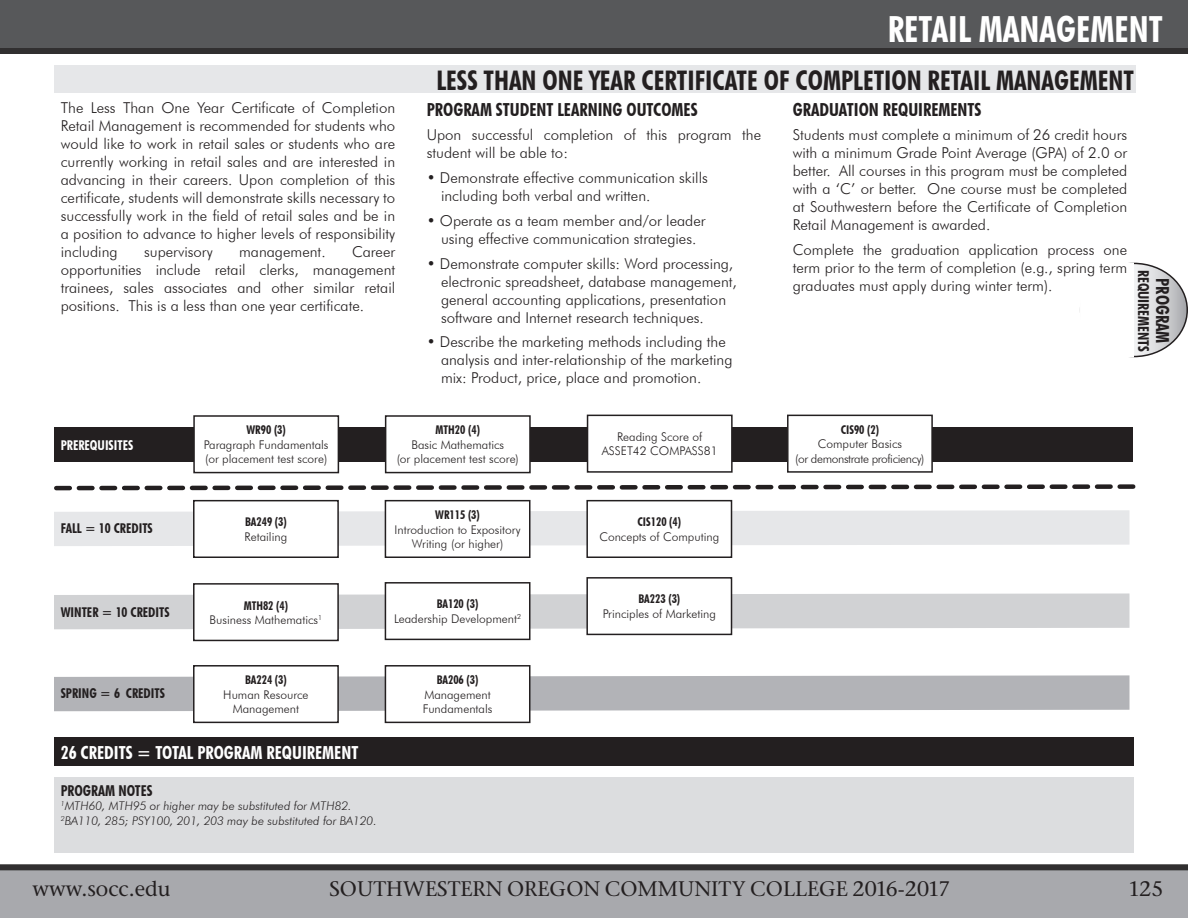
<style>
.page{position:relative;width:1188px;height:918px;background:#fff}
.page>*{position:absolute;margin:0;border:0;box-sizing:border-box;transform-origin:0 0}
.t1{font:700 condensed 36px "Futura BT";color:#fff}
.t2{font:700 condensed 27px "Futura BT";color:#231f20}
.t3{font:500 21px "Stone Serif ITC";color:#231f20}
.Sub_Headers{font:700 condensed 18px "Futura BT";color:#231f20}
.t4{font:700 condensed 18px "Futura BT";color:#fff}
.Program_Body{font:300 15px/18px "Futura BT";color:#231f20;text-align:justify}
.Program_Foot_Notes{font:700 condensed 15px "Futura BT";color:#231f20}
.t5{font:700 condensed 13.5px "Futura BT";color:#231f20}
.t6{font:700 condensed 13.5px "Futura BT";color:#fff}
.t7{font:300 12px/14.4px "Futura BT";color:#231f20;text-align:center}
.Program_Foot_Notes-2{font:italic 300 12px "Futura BT";color:#231f20}
.t8{font:700 condensed 12px "Futura BT";color:#231f20}
.t9{font:300 12px "Futura BT";letter-spacing:-.03em;color:#231f20}
</style>
<div class="page">
<div style="left:0;top:0;width:1188px;height:49px;background:#57585a"></div>
<div style="left:0;top:870px;width:1188px;height:48px;background:#a8a9ad"></div>
<svg style="left:1081px;top:263px;width:106px;height:94px;background:#d2d3d5"></svg>
<div style="left:1079px;top:263px;width:55px;height:94px;background:#fff"></div>
<div style="left:0;top:48px;width:1188px;height:6px;background:#312f30"></div>
<div style="left:0;top:864px;width:1188px;height:6px;background:#312f30"></div>
<div style="left:54px;top:65px;width:1082px;height:27px;background:#e6e7e9"></div>
<div style="left:54px;top:510px;width:1076px;height:36px;background:#e6e7e9"></div>
<div style="left:587px;top:501px;width:145px;height:56px;background:#fff"></div>
<div style="left:586px;top:500px;width:146px;height:58px;border:2px solid #231f20"></div>
<svg style="left:54px;top:484px;width:1082px;height:7px"></svg>
<div style="left:54px;top:593px;width:1076px;height:36px;background:#d1d2d4"></div>
<div style="left:194px;top:584px;width:144px;height:56px;background:#fff"></div>
<div style="left:193px;top:583px;width:146px;height:58px;border:2px solid #231f20"></div>
<div style="left:385px;top:501px;width:145px;height:56px;background:#fff"></div>
<div style="left:385px;top:500px;width:146px;height:58px;border:2px solid #231f20"></div>
<div style="left:54px;top:675px;width:1076px;height:36px;background:#b2b3b7"></div>
<div style="left:194px;top:501px;width:144px;height:56px;background:#fff"></div>
<div style="left:193px;top:500px;width:146px;height:58px;border:2px solid #231f20"></div>
<div style="left:194px;top:666px;width:144px;height:56px;background:#fff"></div>
<div style="left:193px;top:665px;width:146px;height:58px;border:2px solid #231f20"></div>
<div style="left:385px;top:666px;width:145px;height:56px;background:#fff"></div>
<div style="left:385px;top:665px;width:145px;height:58px;border:2px solid #231f20"></div>
<div style="left:587px;top:578px;width:145px;height:56px;background:#fff"></div>
<div style="left:586px;top:577px;width:146px;height:58px;border:2px solid #231f20"></div>
<div style="left:385px;top:583px;width:145px;height:56px;background:#fff"></div>
<div style="left:385px;top:582px;width:145px;height:58px;border:2px solid #231f20"></div>
<div style="left:54px;top:737px;width:1080px;height:29px;background:#231f20"></div>
<div style="left:54px;top:428px;width:1078px;height:34px;background:#231f20"></div>
<div style="left:386px;top:416px;width:144px;height:57px;background:#fff"></div>
<div style="left:385px;top:415px;width:146px;height:58px;border:2px solid #231f20"></div>
<div style="left:194px;top:416px;width:144px;height:57px;background:#fff"></div>
<div style="left:193px;top:415px;width:146px;height:58px;border:2px solid #231f20"></div>
<div style="left:588px;top:415px;width:144px;height:57px;background:#fff"></div>
<div style="left:587px;top:415px;width:146px;height:58px;border:2px solid #231f20"></div>
<div style="left:788px;top:415px;width:144px;height:57px;background:#fff"></div>
<div style="left:787px;top:415px;width:146px;height:58px;border:2px solid #231f20"></div>
<div style="left:54px;top:778px;width:1080px;height:75px;background:#dcdddf"></div>
<p class="t1" style="left:888px;top:8px;width:277px">RETAIL MANAGEMENT</p>
<p class="Program_Body" style="left:61px;top:99px;width:336px">The Less Than One Year Certificate of Completion Retail Management is recommended for students who would like to work in retail sales or students who are currently working in retail sales and are interested in advancing in their careers. Upon completion of this certificate, students will demonstrate skills necessary to successfully work in the field of retail sales and be in a position to advance to higher levels of responsibility including</p>
<p class="Program_Body" style="left:61px;top:243px;width:336px;text-indent:291px">Career opportunities include retail clerks, management trainees, sales associates and other similar retail positions. This is a less than one year certificate.</p>
<p class="Program_Body" style="left:144px;top:243px;width:70px">supervisory</p>
<p class="Program_Body" style="left:239px;top:243px;width:88px">management.</p>
<p class="t2" style="left:437px;top:64px;width:699px">LESS THAN ONE YEAR CERTIFICATE OF COMPLETION RETAIL MANAGEMENT</p>
<p class="Sub_Headers" style="left:427px;top:98px;width:272px">PROGRAM STUDENT LEARNING OUTCOMES</p>
<p class="Program_Body" style="left:427px;top:126px;width:336px">Upon successful completion of this program the student will be able to:</p>
<p class="Program_Body" style="left:441px;top:169px;width:268px;text-indent:-14px">• Demonstrate effective communication skills including both verbal and written.</p>
<p class="Program_Body" style="left:427px;top:211px;width:280px;text-align:center">• Operate as a team member and/or leader using effective communication strategies.</p>
<p class="Program_Body" style="left:441px;top:254px;width:297px;text-align:left;text-indent:-14px">• Demonstrate computer skills: Word processing, electronic spreadsheet, database management, general accounting applications, presentation software and Internet research techniques.</p>
<p class="Program_Body" style="left:441px;top:333px;width:293px;text-align:left;text-indent:-14px">• Describe the marketing methods including the analysis and inter-relationship of the marketing mix: Product, price, place and promotion.</p>
<p class="Sub_Headers" style="left:793px;top:98px;width:190px">GRADUATION REQUIREMENTS</p>
<p class="Program_Body" style="left:793px;top:126px;width:336px">Students must complete a minimum of 26 credit hours with a minimum Grade Point Average (GPA) of 2.0 or better. All courses in this program must be completed with a ‘C’ or better. One course must be completed at Southwestern before the Certificate of Completion Retail Management is awarded.</p>
<p class="Program_Body" style="left:793px;top:241px;width:336px">Complete the graduation application process one term prior to the term of completion (e.g., spring term graduates must apply during winter term).</p>
<p class="Program_Foot_Notes" style="left:1153px;top:270px;width:84px;rotate:90deg">REQUIREMENTS</p>
<p class="Sub_Headers" style="left:1173px;top:278px;width:67px;rotate:90deg">PROGRAM</p>
<p class="t6" style="left:61px;top:437px;width:74px">PREREQUISITES</p>
<p class="t8" style="left:247px;top:423px;width:41px">WR90 (3)</p>
<p class="t7" style="left:204px;top:437px;width:126px">Paragraph Fundamentals</p>
<p class="t7" style="left:205px;top:452px;width:124px">(or placement test score)</p>
<p class="t8" style="left:436px;top:423px;width:46px">MTH20 (4)</p>
<p class="t7" style="left:411px;top:437px;width:94px">Basic Mathematics</p>
<p class="t7" style="left:397px;top:452px;width:124px">(or placement test score)</p>
<p class="t7" style="left:617px;top:429px;width:87px">Reading Score of</p>
<p class="t7" style="left:602px;top:444px;width:117px">ASSET42 COMPASS81</p>
<p class="t8" style="left:435px;top:508px;width:46px">WR115 (3)</p>
<p class="t7" style="left:395px;top:522px;width:127px">Introduction to Expository<br>Writing (or higher)</p>
<p class="t5" style="left:61px;top:520px;width:94px">FALL = 10 CREDITS</p>
<p class="t8" style="left:637px;top:515px;width:45px">CIS120 (4)</p>
<p class="t7" style="left:599px;top:529px;width:121px">Concepts of Computing</p>
<p class="t8" style="left:245px;top:515px;width:43px">BA249 (3)</p>
<p class="t7" style="left:245px;top:529px;width:44px">Retailing</p>
<p class="t5" style="left:61px;top:604px;width:110px">WINTER = 10 CREDITS</p>
<p class="t8" style="left:244px;top:598px;width:46px">MTH82 (4)</p>
<p class="t7" style="left:210px;top:612px;width:114px">Business Mathematics<sup>1</sup></p>
<p class="t5" style="left:61px;top:685px;width:106px">SPRING = 6 CREDITS</p>
<p class="t8" style="left:245px;top:673px;width:43px">BA224 (3)</p>
<p class="t7" style="left:223px;top:687px;width:87px">Human Resource</p>
<p class="t7" style="left:233px;top:701px;width:68px">Management</p>
<p class="t4" style="left:61px;top:741px;width:299px">26 CREDITS = TOTAL PROGRAM REQUIREMENT</p>
<p class="Program_Foot_Notes" style="left:61px;top:781px;width:93px">PROGRAM NOTES</p>
<p class="Program_Foot_Notes-2" style="left:61px;top:799px;width:292px"><sup>1</sup>MTH60, MTH95 or higher may be substituted for MTH82.</p>
<p class="Program_Foot_Notes-2" style="left:61px;top:813px;width:317px"><sup>2</sup>BA110, 285; PSY100, 201, 203 may be substituted for BA120.</p>
<p class="t8" style="left:437px;top:597px;width:43px">BA120 (3)</p>
<p class="t7" style="left:394px;top:611px;width:129px">Leadership Development<sup>2</sup></p>
<p class="t8" style="left:437px;top:673px;width:43px">BA206 (3)</p>
<p class="t7" style="left:424px;top:687px;width:68px">Management</p>
<p class="t7" style="left:423px;top:701px;width:71px">Fundamentals</p>
<p class="t8" style="left:638px;top:592px;width:43px">BA223 (3)</p>
<p class="t7" style="left:603px;top:606px;width:115px">Principles of Marketing</p>
<p class="t8" style="left:841px;top:422px;width:40px">CIS90 (2)</p>
<p class="t7" style="left:818px;top:437px;width:86px">Computer Basics</p>
<p class="t9" style="left:795px;top:451px;width:131px">(or demonstrate proficiency)</p>
<h3 class="t3" style="left:32px;top:876px;width:140px">www.socc.edu</h3>
<h3 class="t3" style="left:329px;top:876px;width:622px">SOUTHWESTERN OREGON COMMUNITY COLLEGE 2016-2017</h3>
<h3 class="t3" style="left:1128px;top:876px;width:37px">125</h3>
</div>
